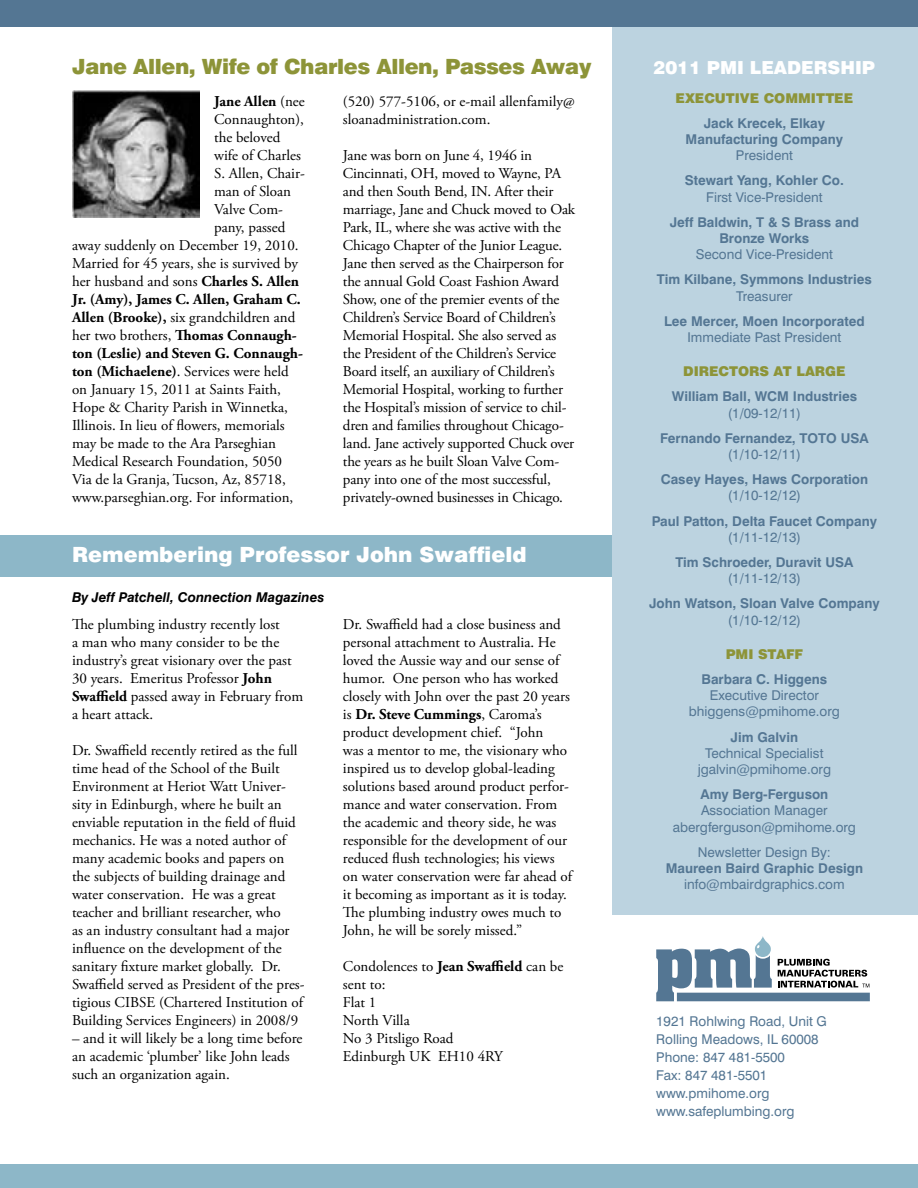
<style>
.page{position:relative;width:918px;height:1188px;background:#fff}
.page>*{position:absolute;margin:0;border:0;box-sizing:border-box;transform-origin:0 0}
.t1{font:900 21px "Swiss 721 BT";letter-spacing:-.02em;color:#8d9438}
.t2{font:900 21px "Swiss 721 BT";color:#fff}
.t3{font:900 18px "Swiss 721 BT";color:#fff}
.t4{font:15px/18px "Adobe Garamond Pro";color:#000}
.t5{font:700 15px "Adobe Garamond Pro";color:#000}
.t6{font:13.5px/18px "Swiss 721 BT";color:#547693;text-align:center}
.t7{font:700 13.5px/16.2px "Swiss 721 BT";color:#547693;text-align:center}
.t8{font:900 13.5px "Swiss 721 BT";color:#8d9438}
.t9{font:italic 700 13.5px "Swiss 721 BT";color:#000}
.s1{font-weight:400}
.s2{font-weight:700}
</style>
<div class="page">
<div style="left:0;top:0;width:918px;height:27px;background:#547693"></div>
<div style="left:677px;top:993px;width:193px;height:8px;background:#547693"></div>
<svg style="left:754px;top:932px;width:18px;height:26px"></svg>
<div style="left:753px;top:932px;width:20px;height:27px;border:2px solid #fff;border-radius:9px"></div>
<svg style="left:656px;top:945px;width:116px;height:56px"></svg>
<svg style="left:778px;top:959px;width:91px;height:29px"></svg>
<div style="left:0;top:1165px;width:918px;height:23px;background:#8db7c8"></div>
<div style="left:612px;top:27px;width:306px;height:887px;background:#bcd3e0"></div>
<img style="left:72px;top:90px;width:127px;height:127px">
<div style="left:0;top:535px;width:612px;height:42px;background:#8db7c8"></div>
<h1 class="t1" style="left:72px;top:54px;width:521px">Jane Allen, Wife of Charles Allen, Passes Away</h1>
<p class="t5" style="left:214px;top:93px;width:92px">Jane Allen <span class="s1">(nee</span></p>
<p class="t4" style="left:214px;top:111px;width:91px">Connaughton),</p>
<p class="t4" style="left:214px;top:129px;width:68px">the beloved</p>
<p class="t4" style="left:214px;top:147px;width:88px">wife of Charles</p>
<p class="t4" style="left:214px;top:165px;width:92px">S. Allen, Chair-</p>
<p class="t4" style="left:214px;top:183px;width:78px">man of Sloan</p>
<p class="t4" style="left:214px;top:201px;width:70px">Valve Com-</p>
<p class="t4" style="left:214px;top:219px;width:73px">pany, passed</p>
<p class="t4" style="left:72px;top:237px;width:228px">away suddenly on December 19, 2010.</p>
<p class="t4" style="left:72px;top:255px;width:228px">Married for 45 years, she is survived by</p>
<p class="t4" style="left:72px;top:273px;width:228px">her husband and sons <span class="s2">Charles S. Allen</span></p>
<p class="t5" style="left:72px;top:291px;width:230px">Jr. (Amy), James C. Allen, Graham C.</p>
<p class="t4" style="left:72px;top:309px;width:225px"><span class="s2">Allen (Brooke),</span> six grandchildren and</p>
<p class="t4" style="left:72px;top:327px;width:226px">her two brothers, <span class="s2">Thomas Connaugh-</span></p>
<p class="t5" style="left:72px;top:345px;width:233px">ton (Leslie) and Steven G. Connaugh-</p>
<p class="t4" style="left:72px;top:363px;width:218px"><span class="s2">ton (Michaelene)</span>. Services were held</p>
<p class="t4" style="left:72px;top:381px;width:211px">on January 15, 2011 at Saints Faith,</p>
<p class="t4" style="left:72px;top:399px;width:217px">Hope &amp; Charity Parish in Winnetka,</p>
<p class="t4" style="left:72px;top:417px;width:214px">Illinois. In lieu of flowers, memorials</p>
<p class="t4" style="left:72px;top:435px;width:205px">may be made to the Ara Parseghian</p>
<p class="t4" style="left:72px;top:453px;width:212px">Medical Research Foundation, 5050</p>
<p class="t4" style="left:72px;top:471px;width:215px">Via de la Granja, Tucson, Az, 85718,</p>
<p class="t4" style="left:72px;top:489px;width:223px">www.parseghian.org. For information,</p>
<p class="t4" style="left:343px;top:93px;width:233px">(520) 577-5106, or e-mail allenfamily@ sloanadministration.com.</p>
<p class="t4" style="left:343px;top:147px;width:234px">Jane was born on June 4, 1946 in Cincinnati, OH, moved to Wayne, PA and then South Bend, IN. After their marriage, Jane and Chuck moved to Oak Park, IL, where she was active with the Chicago Chapter of the Junior League.<br>Jane then served as the Chairperson for the annual Gold Coast Fashion Award Show, one of the premier events of the Children’s Service Board of Children’s Memorial Hospital. She also served as the President of the Children’s Service Board itself, an auxiliary of Children’s Memorial Hospital, working to further the Hospital’s mission of service to chil&shy;dren and families throughout Chicago&shy;land. Jane actively supported Chuck over the years as he built Sloan Valve Com&shy;pany into one of the most successful, privately-owned businesses in Chicago.</p>
<h1 class="t2" style="left:72px;top:542px;width:456px">Remembering Professor John Swaffield</h1>
<p class="t9" style="left:72px;top:589px;width:254px">By Jeff Patchell, Connection Magazines</p>
<p class="t4" style="left:72px;top:616px;width:233px">The plumbing industry recently lost<br>a man who many consider to be the industry’s great visionary over the past<br>30 years. Emeritus Professor <span class="s2">John<br>Swaffield</span> passed away in February from a heart attack.</p>
<p class="t4" style="left:72px;top:742px;width:234px">Dr. Swaffield recently retired as the full time head of the School of the Built Environment at Heriot Watt Univer&shy;sity in Edinburgh, where he built an enviable reputation in the field of fluid mechanics. He was a noted author of many academic books and papers on the subjects of building drainage and water conservation. He was a great teacher and brilliant researcher, who<br>as an industry consultant had a major influence on the development of the sanitary fixture market globally. Dr.<br>Swaffield served as President of the pres&shy;tigious CIBSE (Chartered Institution of Building Services Engineers) in 2008/9</p>
<p class="t4" style="left:72px;top:1030px;width:232px">– and it will likely be a long time before an academic ‘plumber’ like John leads such an organization again.</p>
<p class="t4" style="left:343px;top:616px;width:231px">Dr. Swaffield had a close business and personal attachment to Australia. He loved the Aussie way and our sense of humor. One person who has worked closely with John over the past 20 years is <span class="s2">Dr. Steve Cummings</span>, Caroma’s product development chief. “John<br>was a mentor to me, the visionary who inspired us to develop global-leading solutions based around product perfor&shy;mance and water conservation. From the academic and theory side, he was responsible for the development of our reduced flush technologies; his views on water conservation were far ahead of it becoming as important as it is today.<br>The plumbing industry owes much to John, he will be sorely missed.”</p>
<p class="t4" style="left:343px;top:958px;width:222px">Condolences to <span class="s2">Jean Swaffield</span> can be sent to:<br>Flat 1<br>North Villa<br>No 3 Pitsligo Road<br>Edinburgh UK EH10 4RY</p>
<p class="t3" style="left:654px;top:57px;width:212px">2011 PMI Leadership</p>
<p class="t8" style="left:676px;top:90px;width:39px">Executi</p>
<p class="t8" style="left:740px;top:90px;width:56px">ve Committ</p>
<p class="t8" style="left:834px;top:90px;width:20px">ee</p>
<p class="t7" style="left:686px;top:115px;width:159px">Jack Krecek, Elkay<br>Manufacturing Company</p>
<p class="t6" style="left:736px;top:146px;width:58px">President</p>
<p class="t7" style="left:685px;top:172px;width:160px">Stewart Yang, Kohler Co.</p>
<p class="t6" style="left:706px;top:188px;width:118px">First Vice-President</p>
<p class="t7" style="left:670px;top:214px;width:191px">Jeff Baldwin, T &amp; S Brass and<br>Bronze Works</p>
<p class="t6" style="left:696px;top:245px;width:139px">Second Vice-President</p>
<p class="t7" style="left:657px;top:271px;width:216px">Tim Kilbane, Symmons I ndustries</p>
<p class="t6" style="left:736px;top:287px;width:58px">Treasurer</p>
<p class="t7" style="left:664px;top:313px;width:202px">Lee Mercer, Moen I ncorporated</p>
<p class="t6" style="left:687px;top:328px;width:155px">Immediate Past President</p>
<p class="t8" style="left:683px;top:363px;width:10px">Dir</p>
<p class="t8" style="left:709px;top:363px;width:138px">ectors at larg e</p>
<p class="t7" style="left:672px;top:388px;width:187px">William Ball, WCM I ndustries</p>
<p class="t6" style="left:728px;top:404px;width:75px">(1/09-12/11)</p>
<p class="t7" style="left:660px;top:430px;width:191px">Fernando Fernandez, TOTO USA</p>
<p class="t6" style="left:728px;top:445px;width:75px">(1/10-12/11)</p>
<p class="t7" style="left:661px;top:471px;width:209px">Casey Hayes, Haws Corporation</p>
<p class="t6" style="left:728px;top:487px;width:75px">(1/10-12/12)</p>
<p class="t7" style="left:652px;top:513px;width:227px">Paul Patton, Delta Faucet Company</p>
<p class="t6" style="left:728px;top:528px;width:75px">(1/11-12/13)</p>
<p class="t7" style="left:675px;top:554px;width:161px">Tim Schroeder, Duravit USA</p>
<p class="t6" style="left:728px;top:569px;width:75px">(1/11-12/13)</p>
<p class="t7" style="left:649px;top:595px;width:232px">John Watson, Sloan Valve Company</p>
<p class="t6" style="left:728px;top:611px;width:75px">(1/10-12/12)</p>
<p class="t8" style="left:726px;top:646px;width:70px">PMI Staff</p>
<p class="t7" style="left:702px;top:671px;width:127px">Barbara C. Higgens</p>
<p class="t6" style="left:689px;top:687px;width:153px;line-height:16.2px">Executive Director bhiggens@pmihome.org</p>
<p class="t7" style="left:731px;top:729px;width:69px">Jim Galvin</p>
<p class="t6" style="left:698px;top:745px;width:135px;line-height:16.2px">Technical Specialist jgalvin@pmihome.org</p>
<p class="t7" style="left:700px;top:786px;width:129px">Amy Berg-Ferguson</p>
<p class="t6" style="left:673px;top:802px;width:185px;line-height:16.2px">Association Manager abergferguson@pmihome.org</p>
<p class="t6" style="left:698px;top:843px;width:135px">Newsletter Design By:</p>
<p class="t7" style="left:666px;top:860px;width:199px">Maureen Baird Graphic Design</p>
<p class="t6" style="left:684px;top:875px;width:162px">info@mbairdgraphics.com</p>
<p class="t6" style="left:656px;top:1012px;width:172px;text-align:left">1921 Rohlwing Road, Unit G<br>Rolling Meadows, IL 60008<br>Phone: 847 481-5500<br>Fax: 847 481-5501 www.pmihome.org www.safeplumbing.org</p>
</div>
